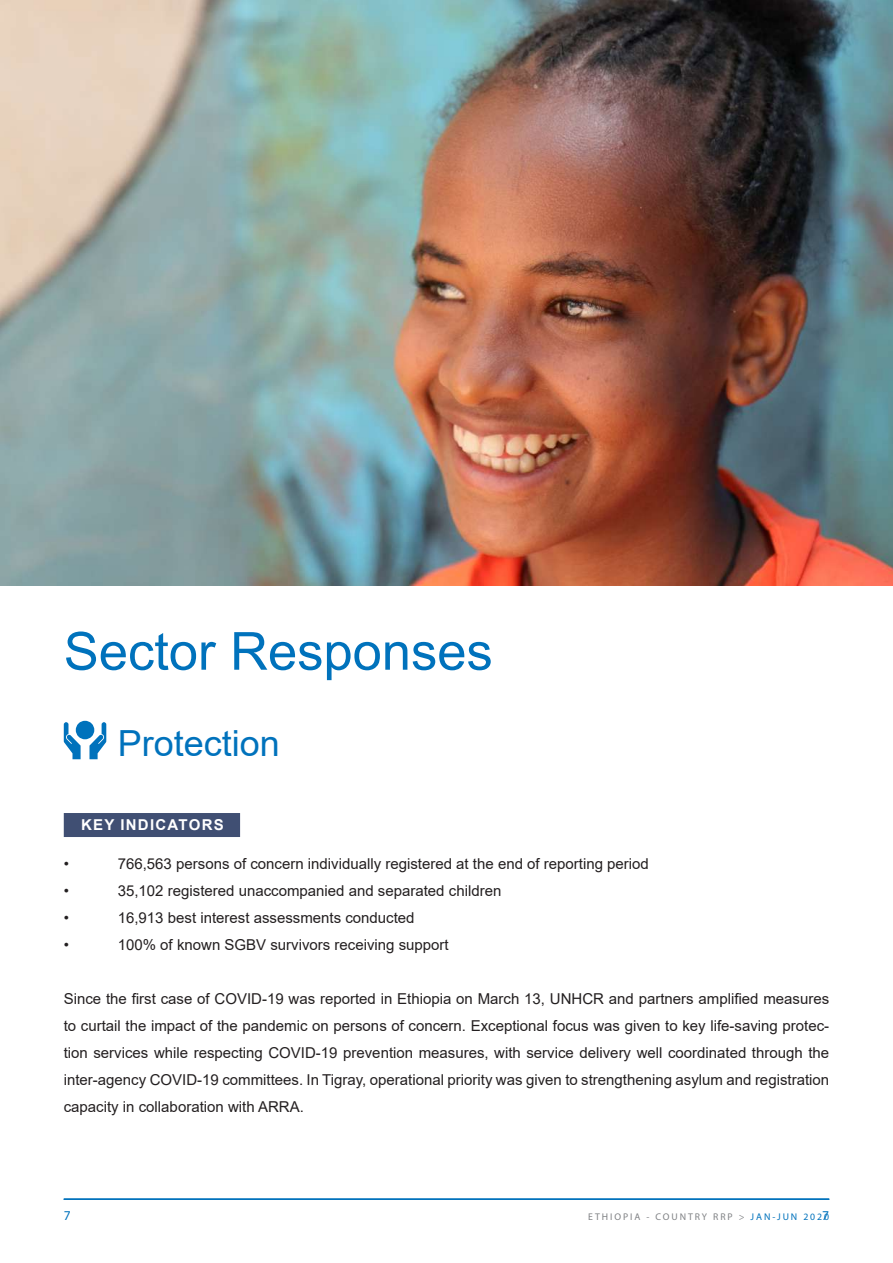
<style>
.page{position:relative;width:893px;height:1263px;background:#fff}
.page>*{position:absolute;margin:0;border:0;box-sizing:border-box;transform-origin:0 0}
.t1{font:52.5px "Arial";color:#0072bc}
.t2{font:36px "Arial";color:#0072bc}
.t3{font:15px/27px "Arial";color:#231f20;text-align:justify}
.t4{font:700 15px "Arial";letter-spacing:.085em;color:#fff}
.t5{font:13.5px "Myriad Pro";color:#0072bc}
.t6{font:9.75px "Myriad Pro";letter-spacing:.2em;color:#808285}
.s1{color:#0072bc}
.s2{font-size:13.5px;color:#0072bc}
</style>
<div class="page">
<hr style="left:64px;top:1199px;width:765px;height:1px;background:#0072bc">
<img style="left:0;top:0;width:893px;height:586px">
<div style="left:64px;top:813px;width:176px;height:24px;background:#404f73"></div>
<svg style="left:64px;top:721px;width:42px;height:38px"></svg>
<h1 class="t1" style="left:64px;top:615px;width:430px">Sector Responses</h1>
<h2 class="t2" style="left:118px;top:719px;width:164px">Protection</h2>
<p class="t4" style="left:81px;top:814px;width:144px">KEY INDICATORS</p>
<p class="t3" style="left:64px;top:850px;width:7px">•</p>
<p class="t3" style="left:118px;top:850px;width:533px">766,563 persons of concern individually registered at the end of reporting period</p>
<p class="t3" style="left:64px;top:877px;width:7px">•</p>
<p class="t3" style="left:118px;top:877px;width:385px">35,102 registered unaccompanied and separated children</p>
<p class="t3" style="left:64px;top:904px;width:7px">•</p>
<p class="t3" style="left:118px;top:904px;width:298px">16,913 best interest assessments conducted</p>
<p class="t3" style="left:64px;top:931px;width:7px">•</p>
<p class="t3" style="left:118px;top:931px;width:332px">100% of known SGBV survivors receiving support</p>
<p class="t3" style="left:64px;top:985px;width:767px">Since the first case of COVID-19 was reported in Ethiopia on March 13, UNHCR and partners amplified measures to curtail the impact of the pandemic on persons of concern. Exceptional focus was given to key life-saving protec&shy;tion services while respecting COVID-19 prevention measures, with service delivery well coordinated through the inter-agency COVID-19 committees. In Tigray, operational priority was given to strengthening asylum and registration capacity in collaboration with ARRA.</p>
<p class="t5" style="left:64px;top:1207px;width:8px">7</p>
<p class="t6" style="left:588px;top:1211px;width:243px">ETHIOPIA - COUNTRY RRP &gt; <span class="s1">JAN-JUN 2020</span><span class="s2">7</span></p>
</div>
